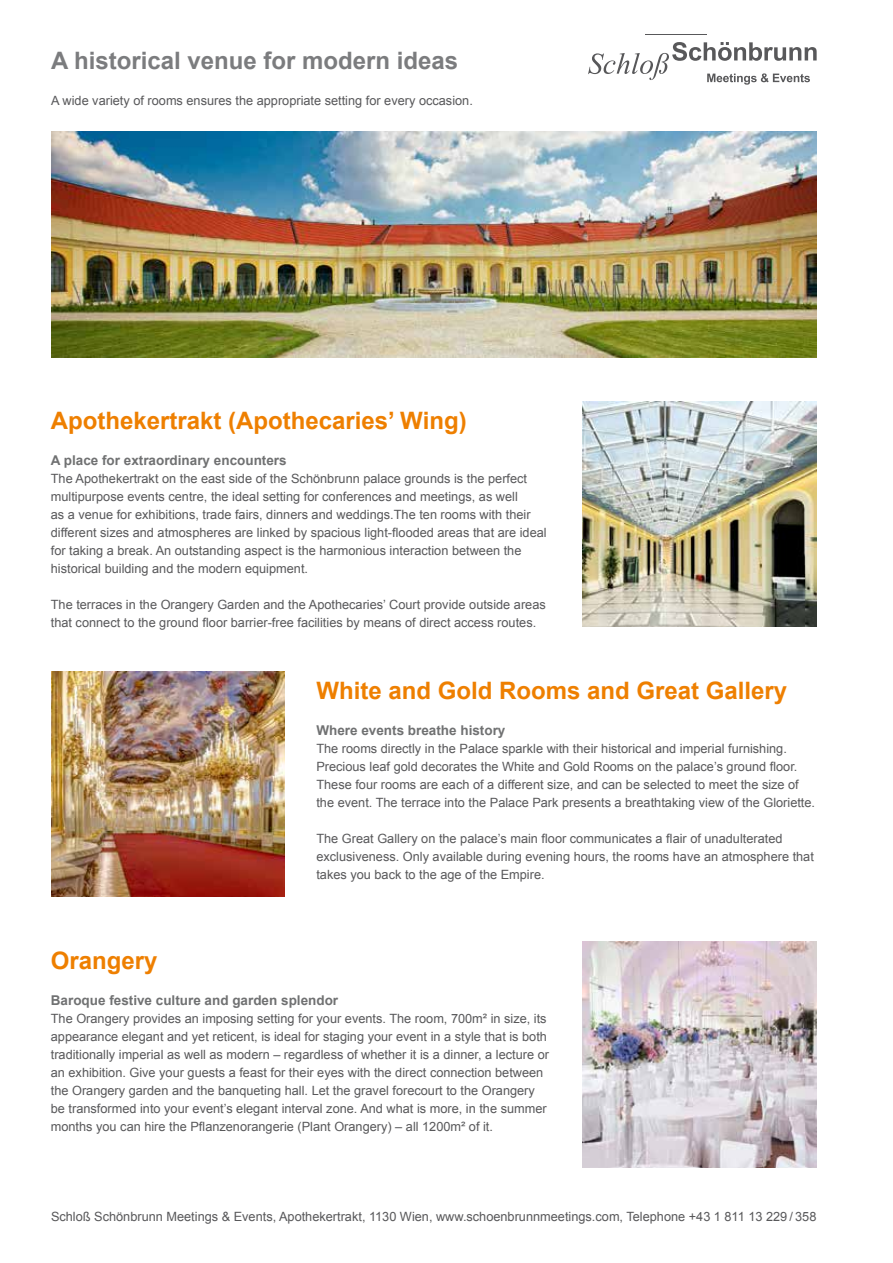
<style>
.page{position:relative;width:893px;height:1263px;background:#fff}
.page>*{position:absolute;margin:0;border:0;box-sizing:border-box;transform-origin:0 0}
.t1{font:700 24px "Arial";color:#ee7f00}
.t2{font:700 24px "Arial";color:#7b7c7e}
.t3{font:700 13.5px "Arial";color:#707172}
.t4{font:12.75px/18px "Arial";color:#58585a}
</style>
<div class="page">
<hr style="left:646px;top:34px;width:61px;height:1px;background:#58585a">
<svg style="left:588px;top:42px;width:229px;height:43px"></svg>
<img style="left:51px;top:132px;width:766px;height:225px">
<img style="left:51px;top:672px;width:234px;height:225px">
<img style="left:583px;top:942px;width:233px;height:225px">
<img style="left:583px;top:401px;width:233px;height:226px">
<h1 class="t2" style="left:51px;top:45px;width:409px">A historical venue for modern ideas</h1>
<p class="t4" style="left:51px;top:92px;width:423px">A wide variety of rooms ensures the appropriate setting for every occasion.</p>
<h1 class="t1" style="left:51px;top:405px;width:417px">Apothekertrakt (Apothecaries’ Wing)</h1>
<p class="t3" style="left:51px;top:451px;width:237px">A place for extraordinary encounters</p>
<p class="t4" style="left:51px;top:470px;width:497px">The Apothekertrakt on the east side of the Schönbrunn palace grounds is the perfect multipurpose events centre, the ideal setting for conferences and meetings, as well<br>as a venue for exhibitions, trade fairs, dinners and weddings.The ten rooms with their different sizes and atmospheres are linked by spacious light-flooded areas that are ideal for taking a break. An outstanding aspect is the harmonious interaction between the historical building and the modern equipment.</p>
<p class="t4" style="left:51px;top:596px;width:496px">The terraces in the Orangery Garden and the Apothecaries’ Court provide outside areas that connect to the ground floor barrier-free facilities by means of direct access routes.</p>
<h1 class="t1" style="left:51px;top:945px;width:108px">Orangery</h1>
<h1 class="t1" style="left:316px;top:675px;width:472px">White and Gold Rooms and Great Gallery</h1>
<p class="t3" style="left:316px;top:721px;width:191px">Where events breathe history</p>
<p class="t4" style="left:316px;top:740px;width:500px">The rooms directly in the Palace sparkle with their historical and imperial furnishing.<br>Precious leaf gold decorates the White and Gold Rooms on the palace’s ground floor.<br>These four rooms are each of a different size, and can be selected to meet the size of the event. The terrace into the Palace Park presents a breathtaking view of the Gloriette.</p>
<p class="t4" style="left:316px;top:830px;width:499px">The Great Gallery on the palace’s main floor communicates a flair of unadulterated exclusiveness. Only available during evening hours, the rooms have an atmosphere that takes you back to the age of the Empire.</p>
<p class="t3" style="left:51px;top:991px;width:289px">Baroque festive culture and garden splendor</p>
<p class="t4" style="left:51px;top:1010px;width:500px">The Orangery provides an imposing setting for your events. The room, 700m² in size, its appearance elegant and yet reticent, is ideal for staging your event in a style that is both traditionally imperial as well as modern – regardless of whether it is a dinner, a lecture or an exhibition. Give your guests a feast for their eyes with the direct connection between the Orangery garden and the banqueting hall. Let the gravel forecourt to the Orangery be transformed into your event’s elegant interval zone. And what is more, in the summer months you can hire the Pflanzenorangerie (Plant Orangery) – all 1200m² of it.</p>
<p class="t4" style="left:51px;top:1208px;width:767px">Schloß Schönbrunn Meetings &amp; Events, Apothekertrakt, 1130 Wien, www.schoenbrunnmeetings.com, Telephone +43 1 811 13 229 / 358</p>
</div>
